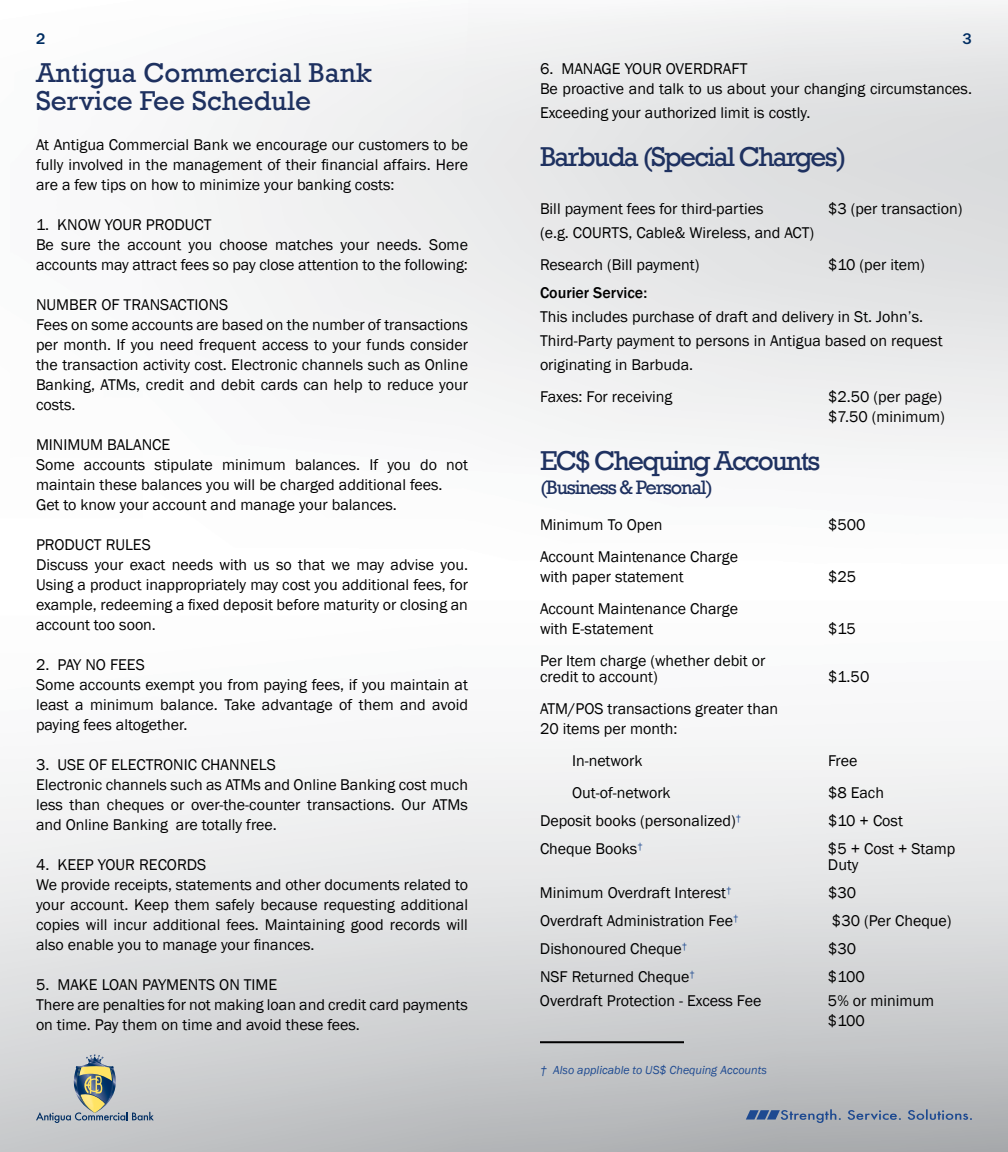
<style>
.page{position:relative;width:1008px;height:1152px;background:#fff}
.page>*{position:absolute;margin:0;border:0;box-sizing:border-box;transform-origin:0 0}
.t1{font:28px "Rockwell";letter-spacing:-.06em;color:#1e3160}
.t2{font:28px/28px "Rockwell";color:#1e3160}
.t3{font:20px "Rockwell";letter-spacing:-.06em;color:#1e3160}
.t4{font:16px/20px "Franklin Gothic";color:#000}
.t5{font:500 16px "Franklin Gothic";color:#000}
.t6{font:500 16px "ITC Franklin Gothic Std";color:#002d62}
.t7{font:italic 12px "Franklin Gothic";color:#1e4a91}
</style>
<div class="page">
<svg style="left:746px;top:1109px;width:226px;height:14px;background:#8c98ac"></svg>
<svg style="left:36px;top:1054px;width:118px;height:69px;background:#b4b9b8"></svg>
<hr style="left:540px;top:1041px;width:144px;height:2px;background:#000">
<p class="t6" style="left:36px;top:30px;width:11px">2</p>
<p class="t6" style="left:963px;top:30px;width:11px">3</p>
<h1 class="t2" style="left:36px;top:59px;width:337px">Antigua Commercial Bank<br>Service Fee Schedule</h1>
<p class="t4" style="left:36px;top:135px;width:434px;text-align:justify">At Antigua Commercial Bank we encourage our customers to be fully involved in the management of their financial affairs. Here are a few tips on how to minimize your banking costs:</p>
<p class="t4" style="left:36px;top:215px;width:434px">1. KNOW YOUR PRODUCT<br>Be sure the account you choose matches your needs. Some accounts may attract fees so pay close attention to the following:</p>
<p class="t4" style="left:36px;top:295px;width:434px">NUMBER OF TRANSACTIONS<br>Fees on some accounts are based on the number of transactions per month. If you need frequent access to your funds consider the transaction activity cost. Electronic channels such as Online Banking, ATMs, credit and debit cards can help to reduce your costs.</p>
<p class="t4" style="left:36px;top:435px;width:434px">MINIMUM BALANCE<br>Some accounts stipulate minimum balances. If you do not maintain these balances you will be charged additional fees.<br>Get to know your account and manage your balances.</p>
<p class="t4" style="left:36px;top:535px;width:434px">PRODUCT RULES<br>Discuss your exact needs with us so that we may advise you.<br>Using a product inappropriately may cost you additional fees, for example, redeeming a fixed deposit before maturity or closing an account too soon.</p>
<p class="t4" style="left:36px;top:655px;width:434px">2. PAY NO FEES<br>Some accounts exempt you from paying fees, if you maintain at least a minimum balance. Take advantage of them and avoid paying fees altogether.</p>
<p class="t4" style="left:36px;top:755px;width:434px">3. USE OF ELECTRONIC CHANNELS<br>Electronic channels such as ATMs and Online Banking cost much less than cheques or over-the-counter transactions. Our ATMs and Online Banking are totally free.</p>
<p class="t4" style="left:36px;top:855px;width:434px">4. KEEP YOUR RECORDS<br>We provide receipts, statements and other documents related to your account. Keep them safely because requesting additional copies will incur additional fees. Maintaining good records will also enable you to manage your finances.</p>
<p class="t4" style="left:36px;top:975px;width:434px">5. MAKE LOAN PAYMENTS ON TIME<br>There are penalties for not making loan and credit card payments on time. Pay them on time and avoid these fees.</p>
<p class="t4" style="left:540px;top:59px;width:434px">6. MANAGE YOUR OVERDRAFT<br>Be proactive and talk to us about your changing circumstances.</p>
<p class="t4" style="left:540px;top:103px;width:272px">Exceeding your authorized limit is costly.</p>
<h1 class="t1" style="left:540px;top:141px;width:308px">Barbuda (Special Charges)</h1>
<p class="t4" style="left:540px;top:199px;width:225px">Bill payment fees for third-parties</p>
<p class="t4" style="left:828px;top:199px;width:136px">$3 (per transaction)</p>
<p class="t4" style="left:540px;top:217px;width:276px;line-height:32px">(e.g. COURTS, Cable&amp; Wireless, and ACT)<br>Research (Bill payment)</p>
<p class="t4" style="left:828px;top:255px;width:98px">$10 (per item)</p>
<p class="t5" style="left:540px;top:283px;width:109px">Courier Service:</p>
<p class="t4" style="left:540px;top:305px;width:404px;line-height:24px">This includes purchase of draft and delivery in St. John’s.<br>Third-Party payment to persons in Antigua based on request originating in Barbuda.</p>
<p class="t4" style="left:540px;top:387px;width:134px">Faxes: For receiving</p>
<p class="t4" style="left:828px;top:387px;width:118px">$2.50 (per page) $7.50 (minimum)</p>
<h1 class="t1" style="left:540px;top:445px;width:282px">EC$ Chequing Accounts</h1>
<p class="t3" style="left:540px;top:476px;width:174px">(Business &amp; Personal)</p>
<p class="t4" style="left:540px;top:515px;width:124px">Minimum To Open</p>
<p class="t4" style="left:828px;top:515px;width:39px">$500</p>
<p class="t4" style="left:540px;top:547px;width:200px">Account Maintenance Charge with paper statement</p>
<p class="t4" style="left:828px;top:567px;width:30px">$25</p>
<p class="t4" style="left:540px;top:599px;width:200px">Account Maintenance Charge with E-statement</p>
<p class="t4" style="left:828px;top:619px;width:29px">$15</p>
<p class="t4" style="left:540px;top:653px;width:227px;line-height:16px">Per Item charge (whether debit or credit to account)</p>
<p class="t4" style="left:828px;top:667px;width:43px">$1.50</p>
<p class="t4" style="left:540px;top:699px;width:240px">ATM/POS transactions greater than<br>20 items per month:</p>
<p class="t4" style="left:572px;top:751px;width:72px">In-network</p>
<p class="t4" style="left:828px;top:751px;width:31px">Free</p>
<p class="t4" style="left:572px;top:783px;width:100px">Out-of-network</p>
<p class="t4" style="left:828px;top:783px;width:58px">$8 Each</p>
<p class="t4" style="left:540px;top:811px;width:203px">Deposit books (personalized)<sup>†</sup></p>
<p class="t4" style="left:828px;top:811px;width:76px">$10 + Cost</p>
<p class="t4" style="left:540px;top:839px;width:104px">Cheque Books<sup>†</sup></p>
<p class="t4" style="left:828px;top:841px;width:129px;line-height:16px">$5 + Cost + Stamp<br>Duty</p>
<p class="t4" style="left:540px;top:883px;width:193px">Minimum Overdraft Interest<sup>†</sup></p>
<p class="t4" style="left:828px;top:883px;width:30px">$30</p>
<p class="t4" style="left:540px;top:911px;width:200px">Overdraft Administration Fee<sup>†</sup></p>
<p class="t4" style="left:832px;top:911px;width:121px">$30 (Per Cheque)</p>
<p class="t4" style="left:540px;top:939px;width:149px">Dishonoured Cheque<sup>†</sup></p>
<p class="t4" style="left:828px;top:939px;width:30px">$30</p>
<p class="t4" style="left:540px;top:967px;width:157px">NSF Returned Cheque<sup>†</sup></p>
<p class="t4" style="left:828px;top:967px;width:39px">$100</p>
<p class="t4" style="left:540px;top:991px;width:223px">Overdraft Protection - Excess Fee</p>
<p class="t4" style="left:828px;top:991px;width:108px">5% or minimum $100</p>
<p class="t7" style="left:540px;top:1063px;width:228px">† Also applicable to US$ Chequing Accounts</p>
</div>
